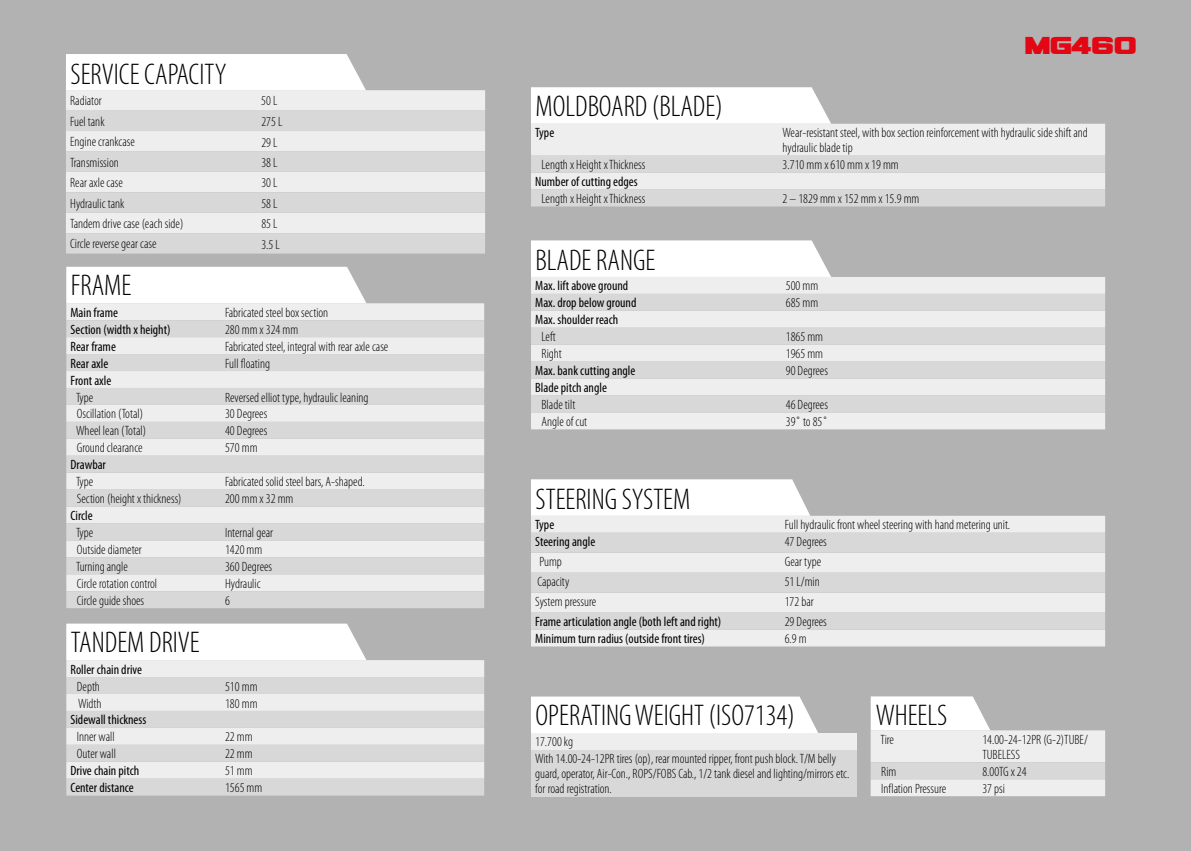
<style>
.page{position:relative;width:1191px;height:851px;background:#fff}
.page>*{position:absolute;margin:0;border:0;box-sizing:border-box;transform-origin:0 0}
.t1{font:34.2px "Vipnagorgialla";color:#e30613}
.t2{font:300 condensed 30px "Myriad Pro";color:#000}
.t3{font:300 condensed 13.5px/15px "Myriad Pro";color:#000}
.t4{font:condensed 13.5px "Myriad Pro";color:#000}
</style>
<div class="page">
<div style="left:0;top:0;width:1191px;height:850px;background:#b2b2b2"></div>
<div style="left:531px;top:732px;width:325px;height:17px;background:#eee"></div>
<div style="left:531px;top:749px;width:325px;height:47px;background:#d8d8d8"></div>
<div style="left:531px;top:696px;width:287px;height:37px;background:#fff"></div>
<svg style="left:531px;top:87px;width:574px;height:119px"></svg>
<div style="left:531px;top:515px;width:574px;height:131px;background:#eee"></div>
<svg style="left:531px;top:532px;width:574px;height:97px;fill:#d8d8d8"></svg>
<div style="left:531px;top:479px;width:279px;height:36px;background:#fff"></div>
<div style="left:531px;top:277px;width:574px;height:152px;background:#eee"></div>
<svg style="left:531px;top:294px;width:574px;height:118px;fill:#d8d8d8"></svg>
<div style="left:531px;top:240px;width:300px;height:37px;background:#fff"></div>
<div style="left:66px;top:54px;width:300px;height:36px;background:#fff"></div>
<div style="left:66px;top:90px;width:419px;height:21px;background:#eee"></div>
<svg style="left:66px;top:111px;width:419px;height:142px;fill:#d8d8d8"></svg>
<div style="left:66px;top:660px;width:418px;height:17px;background:#eee"></div>
<svg style="left:66px;top:677px;width:418px;height:118px;fill:#d8d8d8"></svg>
<div style="left:66px;top:623px;width:300px;height:37px;background:#fff"></div>
<div style="left:66px;top:303px;width:418px;height:17px;background:#eee"></div>
<svg style="left:66px;top:320px;width:418px;height:288px;fill:#d8d8d8"></svg>
<div style="left:66px;top:267px;width:300px;height:36px;background:#fff"></div>
<svg style="left:870px;top:696px;width:235px;height:100px"></svg>
<h2 class="t2" style="left:71px;top:58px;width:157px">SERVICE CAPACITY</h2>
<p class="t3" style="left:70px;top:94px;width:33px">Radiator</p>
<p class="t3" style="left:261px;top:94px;width:18px">50 L</p>
<p class="t3" style="left:70px;top:114px;width:36px">Fuel tank</p>
<p class="t3" style="left:261px;top:114px;width:23px">275 L</p>
<p class="t3" style="left:70px;top:135px;width:66px">Engine crankcase</p>
<p class="t3" style="left:261px;top:135px;width:18px">29 L</p>
<p class="t3" style="left:70px;top:155px;width:50px">Transmission</p>
<p class="t3" style="left:261px;top:155px;width:18px">38 L</p>
<p class="t3" style="left:70px;top:175px;width:54px">Rear axle case</p>
<p class="t3" style="left:261px;top:176px;width:18px">30 L</p>
<p class="t3" style="left:70px;top:196px;width:56px">Hydraulic tank</p>
<p class="t3" style="left:261px;top:196px;width:18px">58 L</p>
<p class="t3" style="left:70px;top:216px;width:115px">Tandem drive case (each side)</p>
<p class="t3" style="left:261px;top:217px;width:18px">85 L</p>
<p class="t3" style="left:70px;top:237px;width:88px">Circle reverse gear case</p>
<p class="t3" style="left:261px;top:237px;width:20px">3.5 L</p>
<h2 class="t2" style="left:71px;top:269px;width:62px">FRAME</h2>
<p class="t4" style="left:71px;top:304px;width:49px">Main frame</p>
<p class="t3" style="left:225px;top:305px;width:105px">Fabricated steel box section</p>
<p class="t4" style="left:71px;top:321px;width:101px">Section (width x height)</p>
<p class="t3" style="left:225px;top:322px;width:75px">280 mm x 324 mm</p>
<p class="t4" style="left:71px;top:338px;width:47px">Rear frame</p>
<p class="t3" style="left:225px;top:339px;width:165px">Fabricated steel, integral with rear axle case</p>
<p class="t4" style="left:71px;top:355px;width:39px">Rear axle</p>
<p class="t3" style="left:225px;top:356px;width:46px">Full floating</p>
<p class="t4" style="left:71px;top:372px;width:42px">Front axle</p>
<p class="t3" style="left:76px;top:390px;width:19px">Type</p>
<p class="t3" style="left:225px;top:390px;width:145px">Reversed elliot type, hydraulic leaning</p>
<p class="t3" style="left:77px;top:407px;width:68px">Oscillation (Total)</p>
<p class="t3" style="left:225px;top:407px;width:44px">30 Degrees</p>
<p class="t3" style="left:76px;top:423px;width:71px">Wheel lean (Total)</p>
<p class="t3" style="left:225px;top:423px;width:44px">40 Degrees</p>
<p class="t3" style="left:77px;top:440px;width:67px">Ground clearance</p>
<p class="t3" style="left:225px;top:440px;width:34px">570 mm</p>
<p class="t4" style="left:71px;top:456px;width:37px">Drawbar</p>
<p class="t3" style="left:76px;top:474px;width:19px">Type</p>
<p class="t3" style="left:225px;top:474px;width:141px">Fabricated solid steel bars, A-shaped.</p>
<p class="t3" style="left:77px;top:491px;width:106px">Section (height x thickness)</p>
<p class="t3" style="left:225px;top:491px;width:70px">200 mm x 32 mm</p>
<p class="t4" style="left:71px;top:507px;width:24px">Circle</p>
<p class="t3" style="left:76px;top:525px;width:19px">Type</p>
<p class="t3" style="left:225px;top:525px;width:50px">Internal gear</p>
<p class="t3" style="left:77px;top:542px;width:67px">Outside diameter</p>
<p class="t3" style="left:225px;top:542px;width:39px">1420 mm</p>
<p class="t3" style="left:76px;top:559px;width:53px">Turning angle</p>
<p class="t3" style="left:225px;top:559px;width:49px">360 Degrees</p>
<p class="t3" style="left:77px;top:576px;width:82px">Circle rotation control</p>
<p class="t3" style="left:225px;top:576px;width:37px">Hydraulic</p>
<p class="t3" style="left:77px;top:593px;width:69px">Circle guide shoes</p>
<p class="t3" style="left:225px;top:593px;width:6px">6</p>
<h2 class="t2" style="left:71px;top:626px;width:130px">TANDEM DRIVE</h2>
<p class="t4" style="left:71px;top:661px;width:73px">Roller chain drive</p>
<p class="t3" style="left:77px;top:678px;width:25px">Depth</p>
<p class="t3" style="left:225px;top:678px;width:34px">510 mm</p>
<p class="t3" style="left:78px;top:695px;width:25px">Width</p>
<p class="t3" style="left:225px;top:695px;width:34px">180 mm</p>
<p class="t4" style="left:71px;top:711px;width:77px">Sidewall thickness</p>
<p class="t3" style="left:77px;top:729px;width:39px">Inner wall</p>
<p class="t3" style="left:225px;top:729px;width:29px">22 mm</p>
<p class="t3" style="left:77px;top:746px;width:41px">Outer wall</p>
<p class="t3" style="left:225px;top:746px;width:29px">22 mm</p>
<p class="t4" style="left:71px;top:762px;width:70px">Drive chain pitch</p>
<p class="t3" style="left:225px;top:763px;width:29px">51 mm</p>
<p class="t4" style="left:71px;top:779px;width:65px">Center distance</p>
<p class="t3" style="left:225px;top:780px;width:39px">1565 mm</p>
<h2 class="t2" style="left:535px;top:90px;width:189px">MOLDBOARD (BLADE)</h2>
<h1 class="t1" style="left:1024px;top:30px;width:114px">MG460</h1>
<p class="t4" style="left:535px;top:125px;width:21px">Type</p>
<p class="t3" style="left:782px;top:126px;width:307px">Wear-resistant steel, with box section reinforcement with hydraulic side shift and hydraulic blade tip</p>
<p class="t3" style="left:541px;top:157px;width:105px">Length x Height x Thickness</p>
<p class="t3" style="left:782px;top:157px;width:118px">3.710 mm x 610 mm x 19 mm</p>
<p class="t4" style="left:535px;top:173px;width:104px">Number of cutting edges</p>
<p class="t3" style="left:541px;top:191px;width:105px">Length x Height x Thickness</p>
<p class="t3" style="left:782px;top:191px;width:138px">2 – 1829 mm x 152 mm x 15.9 mm</p>
<h2 class="t2" style="left:535px;top:244px;width:121px">BLADE RANGE</h2>
<p class="t4" style="left:535px;top:278px;width:94px">Max. lift above ground</p>
<p class="t3" style="left:786px;top:279px;width:34px">500 mm</p>
<p class="t4" style="left:535px;top:295px;width:103px">Max. drop below ground</p>
<p class="t3" style="left:786px;top:296px;width:34px">685 mm</p>
<p class="t4" style="left:535px;top:311px;width:85px">Max. shoulder reach</p>
<p class="t3" style="left:541px;top:329px;width:16px">Left</p>
<p class="t3" style="left:786px;top:329px;width:39px">1865 mm</p>
<p class="t3" style="left:541px;top:346px;width:22px">Right</p>
<p class="t3" style="left:786px;top:346px;width:39px">1965 mm</p>
<p class="t4" style="left:535px;top:362px;width:102px">Max. bank cutting angle</p>
<p class="t3" style="left:786px;top:363px;width:44px">90 Degrees</p>
<p class="t4" style="left:535px;top:379px;width:73px">Blade pitch angle</p>
<p class="t3" style="left:541px;top:397px;width:35px">Blade tilt</p>
<p class="t3" style="left:786px;top:397px;width:44px">46 Degrees</p>
<p class="t3" style="left:541px;top:414px;width:47px">Angle of cut</p>
<p class="t3" style="left:786px;top:414px;width:44px">39˚ to 85˚</p>
<h2 class="t2" style="left:535px;top:483px;width:156px">STEERING SYSTEM</h2>
<p class="t4" style="left:535px;top:516px;width:21px">Type</p>
<p class="t3" style="left:784px;top:517px;width:227px">Full hydraulic front wheel steering with hand metering unit.</p>
<p class="t4" style="left:535px;top:533px;width:62px">Steering angle</p>
<p class="t3" style="left:784px;top:534px;width:44px">47 Degrees</p>
<p class="t3" style="left:539px;top:554px;width:24px">Pump</p>
<p class="t3" style="left:784px;top:554px;width:38px">Gear type</p>
<p class="t3" style="left:537px;top:574px;width:33px">Capacity</p>
<p class="t3" style="left:784px;top:574px;width:37px">51 L/min</p>
<p class="t3" style="left:535px;top:594px;width:62px">System pressure</p>
<p class="t3" style="left:784px;top:594px;width:31px">172 bar</p>
<p class="t4" style="left:535px;top:613px;width:188px">Frame articulation angle (both left and right)</p>
<p class="t3" style="left:784px;top:614px;width:44px">29 Degrees</p>
<p class="t4" style="left:535px;top:630px;width:171px">Minimum turn radius (outside front tires)</p>
<p class="t3" style="left:784px;top:631px;width:23px">6.9 m</p>
<h2 class="t2" style="left:535px;top:699px;width:261px">OPERATING WEIGHT (ISO7134)</h2>
<p class="t3" style="left:535px;top:733px;width:302px;line-height:17px">17.700 kg<br>With 14.00-24-12PR tires (op), rear mounted ripper, front push block. T/M belly</p>
<p class="t3" style="left:535px;top:766px;width:315px">guard, operator, Air-Con., ROPS/FOBS Cab., 1/2 tank diesel and lighting/mirrors etc. for road registration.</p>
<h2 class="t2" style="left:875px;top:699px;width:73px">WHEELS</h2>
<p class="t3" style="left:880px;top:732px;width:15px">Tire</p>
<p class="t3" style="left:982px;top:732px;width:107px">14.00-24-12PR (G-2)TUBE/<br>TUBELESS</p>
<p class="t3" style="left:881px;top:764px;width:17px">Rim</p>
<p class="t3" style="left:982px;top:764px;width:46px">8.00TG x 24</p>
<p class="t3" style="left:881px;top:781px;width:66px">Inflation Pressure</p>
<p class="t3" style="left:982px;top:781px;width:24px">37 psi</p>
</div>
